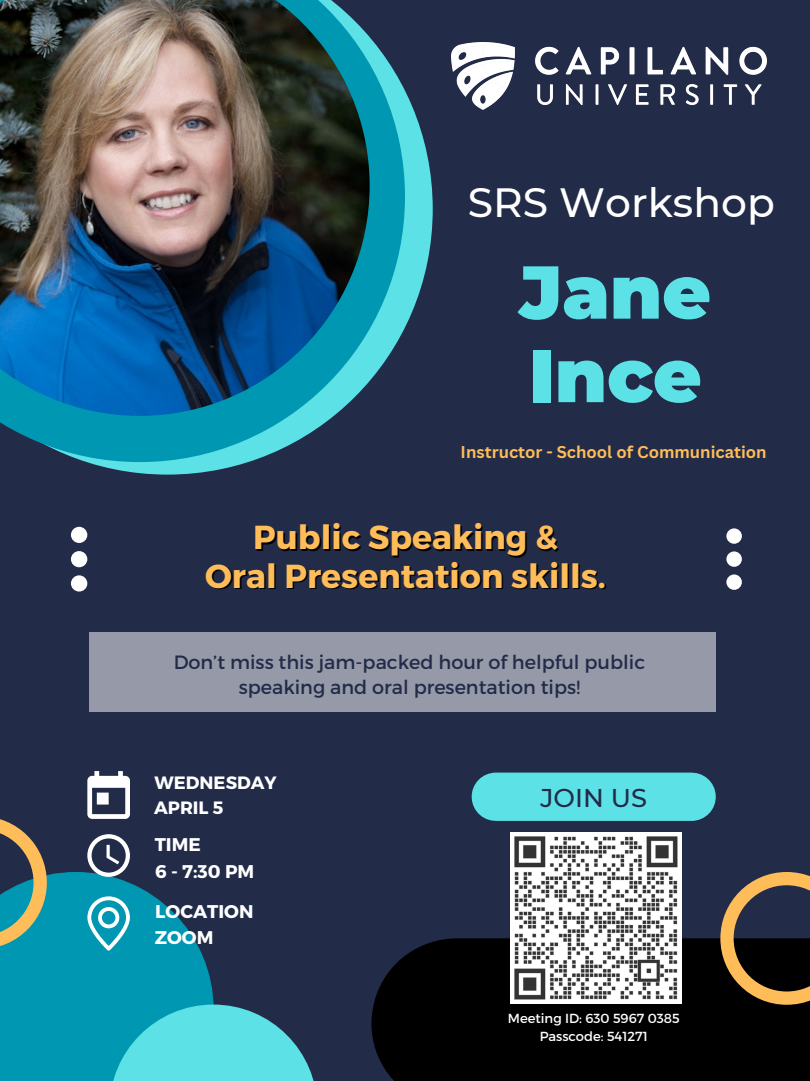
<style>
.page{position:relative;width:810px;height:1081px;background:#fff}
.page>*{position:absolute;margin:0;border:0;box-sizing:border-box;transform-origin:0 0}
.t1{font:900 74.69px/83.4px "Montserrat";color:#5ce1e6}
.t2{font:500 40.81px "Montserrat";color:#fff}
.t3{font:700 33.25px/38.4px "Montserrat";color:#ffbd59;text-align:center}
.t4{font:500 25.62px "Montserrat";color:#222b48}
.t5{font:19.19px/25.3px "Montserrat";color:#222b48;text-align:center}
.t6{font:700 18.38px/26.8px "Montserrat";color:#fff}
.t7{font:700 17.88px/25.7px "Montserrat";color:#fff}
.t8{font:700 16.56px "Canva Sans";color:#ffbd59}
.t9{font:13.12px/18.2px "Montserrat";color:#fff;text-align:center}
</style>
<div class="page">
<div style="left:0;top:0;width:810px;height:1080px;background:#222b48"></div>
<div style="left:0;top:871px;width:214px;height:209px;background:#0097b2"></div>
<svg style="left:113px;top:1004px;width:201px;height:76px;fill:#5ce1e6"></svg>
<svg style="left:87px;top:91px;width:346px;height:383px"></svg>
<svg style="left:0;top:37px;width:405px;height:425px;fill:#0197b2"></svg>
<img style="left:0;top:0;width:370px;height:416px">
<div style="left:372px;top:937px;width:438px;height:143px;background:#000"></div>
<svg style="left:71px;top:526px;width:16px;height:65px"></svg>
<svg style="left:726px;top:528px;width:16px;height:61px"></svg>
<svg style="left:0;top:819px;width:47px;height:127px"></svg>
<svg style="left:720px;top:872px;width:90px;height:132px"></svg>
<div style="left:496px;top:772px;width:196px;height:48px;background:#5ce1e6"></div>
<div style="left:90px;top:632px;width:626px;height:79px;background:#969aa8"></div>
<svg style="left:87px;top:834px;width:43px;height:42px"></svg>
<svg style="left:87px;top:771px;width:43px;height:47px"></svg>
<svg style="left:87px;top:896px;width:43px;height:54px"></svg>
<img style="left:451px;top:43px;width:316px;height:67px">
<img style="left:510px;top:832px;width:171px;height:170px">
<h2 class="t2" style="left:468px;top:178px;width:308px">SRS Workshop</h2>
<h1 class="t1" style="left:519px;top:250px;width:193px">Jane<br>Ince</h1>
<p class="t8" style="left:461px;top:440px;width:308px">Instructor - School of Communication</p>
<h3 class="t3" style="left:205px;top:516px;width:402px">Public Speaking &amp;<br>Oral Presentation skills.</h3>
<p class="t5" style="left:174px;top:647px;width:473px">Don’t miss this jam-packed hour of helpful public speaking and oral presentation tips!</p>
<p class="t7" style="left:154px;top:768px;width:124px">WEDNESDAY<br>APRIL 5</p>
<p class="t6" style="left:155px;top:830px;width:101px">TIME<br>6 - 7:30 PM</p>
<p class="t6" style="left:155px;top:897px;width:100px;line-height:25.8px">LOCATION<br>ZOOM</p>
<h3 class="t4" style="left:540px;top:781px;width:108px">JOIN US</h3>
<p class="t9" style="left:508px;top:1007px;width:173px">Meeting ID: 630 5967 0385<br>Passcode: 541271</p>
</div>
